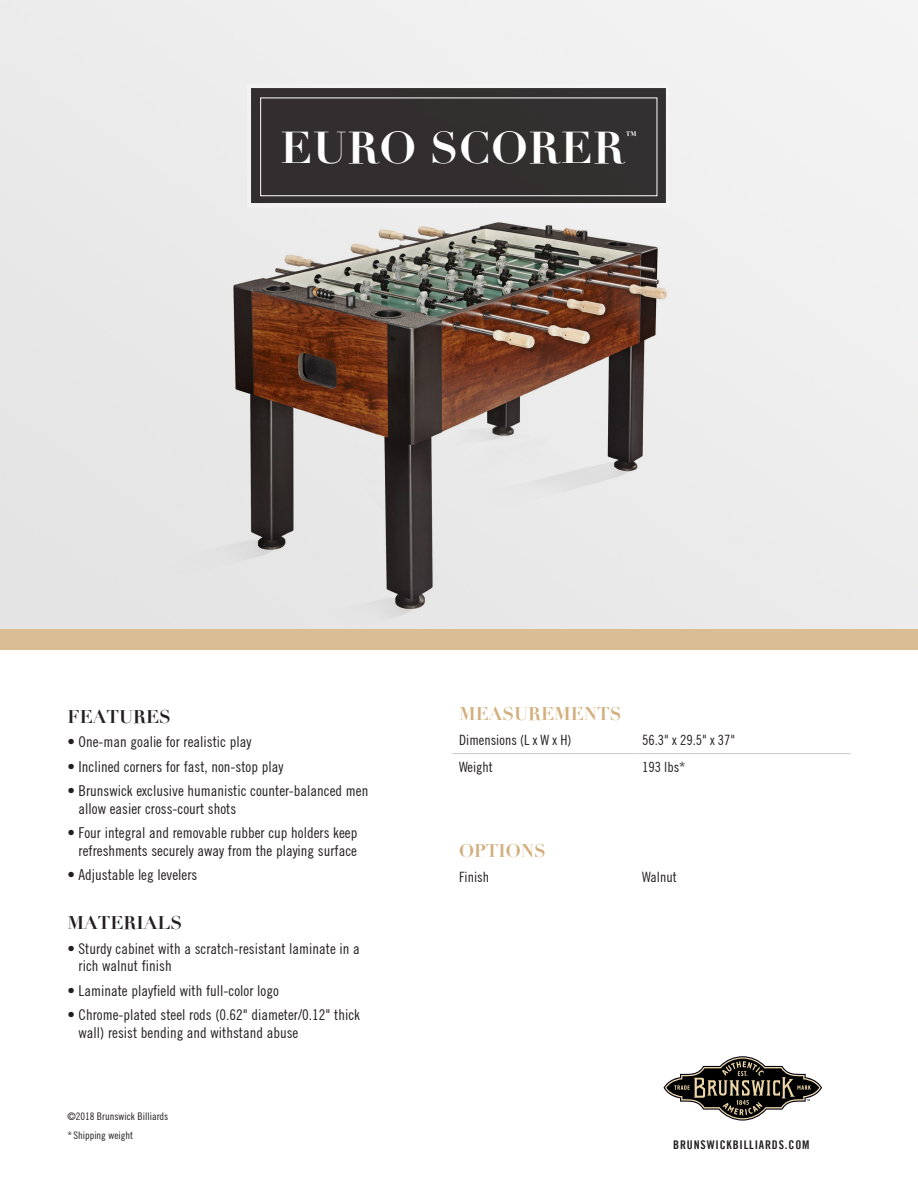
<style>
.page{position:relative;width:918px;height:1188px;background:#fff}
.page>*{position:absolute;margin:0;border:0;box-sizing:border-box;transform-origin:0 0}
.t1{font:700 43.5px "Didot";letter-spacing:.02em;color:#fff}
.t2{font:700 18px "Didot";color:#d2af7d}
.Product_Description{font:700 18px "Didot";color:#231f20}
.Body_Copy{font:condensed 15px/17.7px "Trade Gothic No.18";color:#231f20}
.Product_Description-2{font:condensed 15px/17.7px "Trade Gothic No.18";color:#231f20}
.t3{font:condensed 14.25px "Trade Gothic No.18";color:#231f20}
.t4{font:700 12.15px "Didot";color:#fff}
.t5{font:12px "Trade Gothic Bold Cond Twenty";letter-spacing:.07em;color:#231f20}
.A_Product_Descriptio{font:condensed 10.5px "Trade Gothic No.18";color:#231f20}
</style>
<div class="page">
<img style="left:136px;top:207px;width:633px;height:422px">
<svg style="left:664px;top:1056px;width:158px;height:65px"></svg>
<hr style="left:452px;top:753px;width:183px;height:1px;background:#cdc9c8">
<hr style="left:635px;top:753px;width:215px;height:1px;background:#cdc9c8">
<div style="left:0;top:629px;width:918px;height:21px;background:#dabd94"></div>
<svg style="left:246px;top:83px;width:425px;height:126px;background:#494646"></svg>
<div style="left:260px;top:98px;width:397px;height:98px;border:1px solid #fff"></div>
<p class="t1" style="left:281px;top:121px;width:346px">EURO SCORER</p>
<p class="t4" style="left:626px;top:128px;width:13px">™</p>
<p class="Product_Description" style="left:67px;top:705px;width:105px">FEATURES</p>
<p class="Body_Copy" style="left:67px;top:733px;width:186px">• One-man goalie for realistic play</p>
<p class="Body_Copy" style="left:67px;top:757px;width:218px">• Inclined corners for fast, non-stop play</p>
<p class="Body_Copy" style="left:79px;top:782px;width:291px;text-indent:-11px">• Brunswick exclusive humanistic counter-balanced men allow easier cross-court shots</p>
<p class="Body_Copy" style="left:67px;top:824px;width:292px;text-align:right">• Four integral and removable rubber cup holders keep refreshments securely away from the playing surface</p>
<p class="Body_Copy" style="left:67px;top:866px;width:132px">• Adjustable leg levelers</p>
<p class="Product_Description" style="left:67px;top:912px;width:116px">MATERIALS</p>
<p class="Product_Description-2" style="left:79px;top:939px;width:283px;text-indent:-11px">• Sturdy cabinet with a scratch-resistant laminate in a rich walnut finish</p>
<p class="Product_Description-2" style="left:67px;top:982px;width:213px">• Laminate playfield with full-color logo</p>
<p class="Product_Description-2" style="left:79px;top:1006px;width:283px;text-indent:-11px">• Chrome-plated steel rods (0.62" diameter/0.12" thick wall) resist bending and withstand abuse</p>
<p class="A_Product_Descriptio" style="left:67px;top:1110px;width:102px">©2018 Brunswick Billiards</p>
<p class="A_Product_Descriptio" style="left:67px;top:1129px;width:67px">* Shipping weight</p>
<p class="t2" style="left:459px;top:703px;width:164px">MEASUREMENTS</p>
<p class="t3" style="left:459px;top:732px;width:114px">Dimensions (L x W x H)</p>
<p class="t3" style="left:642px;top:732px;width:95px">56.3" x 29.5" x 37"</p>
<p class="t3" style="left:459px;top:759px;width:35px">Weight</p>
<p class="t3" style="left:642px;top:759px;width:45px">193 lbs*</p>
<p class="t2" style="left:459px;top:839px;width:88px">OPTIONS</p>
<p class="t3" style="left:459px;top:868px;width:32px">Finish</p>
<p class="t3" style="left:642px;top:868px;width:36px">Walnut</p>
<p class="t5" style="left:673px;top:1137px;width:138px">BRUNSWICKBILLIARDS.COM</p>
</div>
